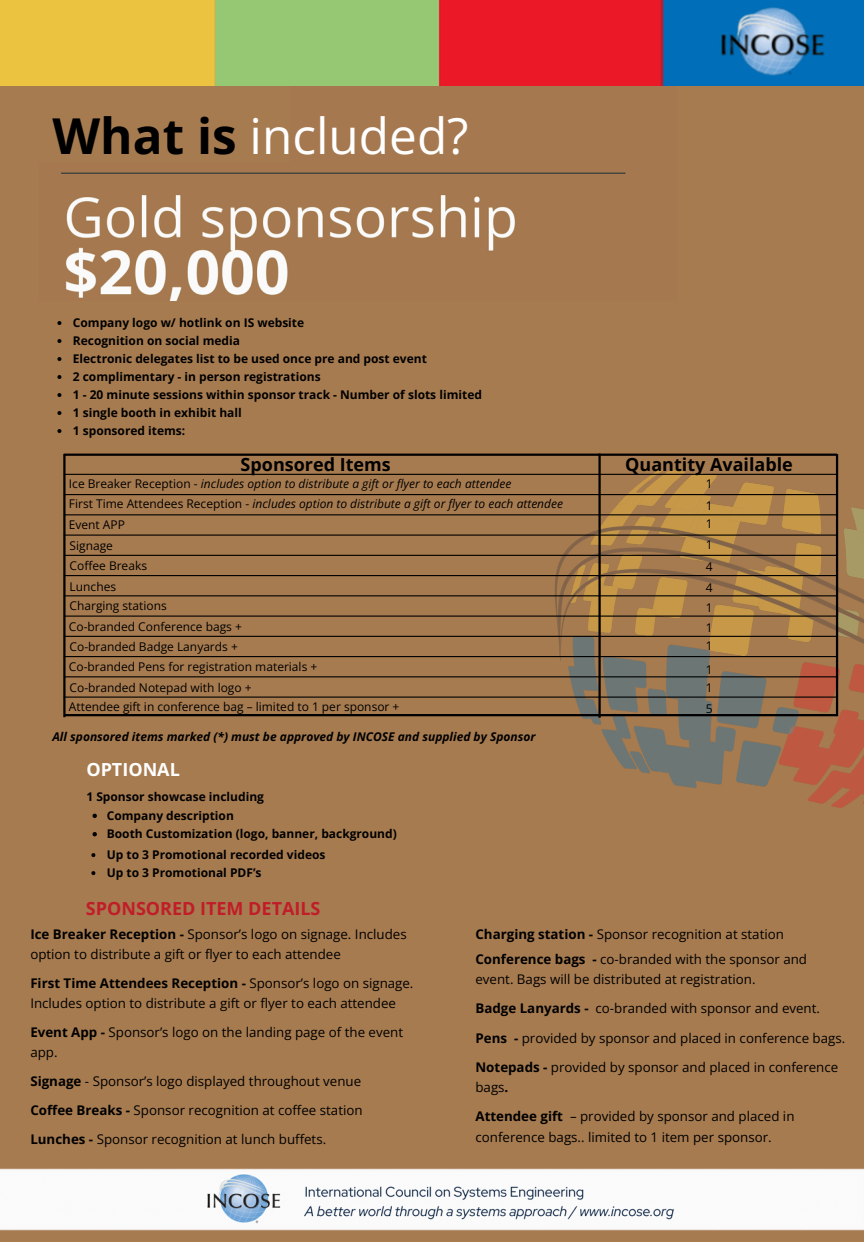
<style>
.page{position:relative;width:864px;height:1242px;background:#a77b50}
.page>*{position:absolute;margin:0;border:0;box-sizing:border-box;transform-origin:0 0}
.t1{font:49.5px "Open Sans";color:#fff}
.t2{font:700 18px "Open Sans";color:#000}
.t3{font:700 18px "Open Sans";color:#c11d29}
.t4{font:700 18px "Open Sans";color:#fff}
.t5{font:13.35px/20px "Open Sans";color:#000}
.t6{font:700 13.35px/29.2px "Open Sans";color:#000}
.t7{font:700 12px "Open Sans";color:#000}
.t8{font:12px "Open Sans";color:#000}
.t9{font:italic 12px "Open Sans";color:#000}
.t10{font:italic 700 12px "Open Sans";color:#000}
.s1{font-weight:700;color:#000}
.s2{font-style:normal}
.s3{font-weight:700}
.s4{font-weight:400}
</style>
<div class="page">
<img style="left:554px;top:469px;width:310px;height:339px">
<svg style="left:57px;top:321px;width:4px;height:4px"></svg>
<svg style="left:57px;top:339px;width:4px;height:4px"></svg>
<svg style="left:57px;top:357px;width:4px;height:4px"></svg>
<svg style="left:57px;top:375px;width:4px;height:4px"></svg>
<svg style="left:57px;top:393px;width:4px;height:4px"></svg>
<svg style="left:57px;top:411px;width:4px;height:4px"></svg>
<svg style="left:57px;top:429px;width:4px;height:4px"></svg>
<img style="left:61px;top:172px;width:565px;height:129px">
<img style="left:0;top:1168px;width:864px;height:63px">
<img style="left:0;top:0;width:864px;height:86px">
<svg style="left:93px;top:814px;width:4px;height:4px"></svg>
<svg style="left:93px;top:832px;width:4px;height:4px"></svg>
<svg style="left:91px;top:853px;width:4px;height:4px"></svg>
<svg style="left:91px;top:871px;width:4px;height:4px"></svg>
<hr style="left:64px;top:454px;width:773px;height:2px;background:#000">
<hr style="left:64px;top:474px;width:773px;height:1px;background:#000">
<hr style="left:64px;top:494px;width:773px;height:1px;background:#000">
<hr style="left:64px;top:514px;width:773px;height:1px;background:#000">
<hr style="left:64px;top:535px;width:773px;height:1px;background:#000">
<hr style="left:64px;top:555px;width:773px;height:1px;background:#000">
<hr style="left:64px;top:575px;width:773px;height:1px;background:#000">
<hr style="left:64px;top:595px;width:773px;height:1px;background:#000">
<hr style="left:64px;top:616px;width:773px;height:1px;background:#000">
<hr style="left:64px;top:636px;width:773px;height:1px;background:#000">
<hr style="left:64px;top:656px;width:773px;height:1px;background:#000">
<hr style="left:64px;top:676px;width:773px;height:1px;background:#000">
<hr style="left:64px;top:697px;width:773px;height:1px;background:#000">
<hr style="left:63px;top:454px;width:3px;height:263px;background:#000">
<hr style="left:836px;top:454px;width:2px;height:262px;background:#000">
<hr style="left:598px;top:454px;width:3px;height:264px;background:#000">
<hr style="left:64px;top:714px;width:773px;height:2px;background:#000">
<p class="t1" style="left:52px;top:101px;width:418px"><span class="s1">What is</span> included?</p>
<p class="t7" style="left:73px;top:314px;width:233px">Company logo w/ hotlink on IS website</p>
<p class="t7" style="left:73px;top:332px;width:169px">Recognition on social media</p>
<h1 class="t7" style="left:73px;top:350px;width:356px">Electronic delegates list to be used once pre and post event</h1>
<p class="t7" style="left:73px;top:368px;width:249px">2 complimentary - in person registrations</p>
<p class="t7" style="left:73px;top:386px;width:411px">1 - 20 minute sessions within sponsor track - Number of slots limited</p>
<p class="t7" style="left:73px;top:404px;width:170px">1 single booth in exhibit hall</p>
<p class="t7" style="left:73px;top:422px;width:114px">1 sponsored items:</p>
<p class="t2" style="left:241px;top:452px;width:152px">Sponsored Items</p>
<p class="t2" style="left:625px;top:452px;width:169px">Quantity Available</p>
<p class="t9" style="left:69px;top:476px;width:444px"><span class="s2">Ice Breaker Reception -</span> includes option to distribute a gift or flyer to each attendee</p>
<p class="t9" style="left:69px;top:495px;width:496px"><span class="s2">First Time Attendees Reception -</span> includes option to distribute a gift or flyer to each attendee</p>
<p class="t8" style="left:69px;top:516px;width:58px">Event APP</p>
<p class="t8" style="left:70px;top:537px;width:45px">Signage</p>
<p class="t8" style="left:70px;top:557px;width:79px">Coffee Breaks</p>
<p class="t8" style="left:70px;top:578px;width:48px">Lunches</p>
<p class="t8" style="left:70px;top:597px;width:99px">Charging stations</p>
<p class="t8" style="left:69px;top:618px;width:174px">Co-branded Conference bags +</p>
<p class="t8" style="left:70px;top:638px;width:170px">Co-branded Badge Lanyards +</p>
<p class="t8" style="left:69px;top:658px;width:250px">Co-branded Pens for registration materials +</p>
<p class="t8" style="left:70px;top:679px;width:183px">Co-branded Notepad with logo +</p>
<p class="t8" style="left:69px;top:698px;width:332px">Attendee gift in conference bag – limited to 1 per sponsor +</p>
<p class="t8" style="left:706px;top:476px;width:8px">1</p>
<p class="t8" style="left:706px;top:497px;width:8px">1</p>
<p class="t8" style="left:706px;top:515px;width:8px">1</p>
<p class="t8" style="left:706px;top:536px;width:8px">1</p>
<p class="t8" style="left:706px;top:559px;width:8px">4</p>
<p class="t8" style="left:706px;top:599px;width:8px">1</p>
<p class="t8" style="left:706px;top:638px;width:8px">1</p>
<p class="t8" style="left:706px;top:661px;width:8px">1</p>
<p class="t8" style="left:706px;top:679px;width:8px">1</p>
<p class="t8" style="left:706px;top:700px;width:8px">5</p>
<p class="t8" style="left:706px;top:579px;width:8px">4</p>
<p class="t8" style="left:706px;top:619px;width:8px">1</p>
<p class="t10" style="left:52px;top:728px;width:485px">All sponsored items marked (*) must be approved by INCOSE and supplied by Sponsor</p>
<p class="t4" style="left:86px;top:757px;width:95px">OPTIONAL</p>
<p class="t7" style="left:86px;top:789px;width:179px">1 Sponsor showcase including</p>
<p class="t7" style="left:107px;top:807px;width:129px">Company description</p>
<p class="t7" style="left:107px;top:825px;width:292px">Booth Customization (logo, banner, background)</p>
<p class="t7" style="left:107px;top:846px;width:220px">Up to 3 Promotional recorded videos</p>
<p class="t7" style="left:107px;top:864px;width:156px">Up to 3 Promotional PDF’s</p>
<p class="t3" style="left:86px;top:896px;width:236px">SPONSORED ITEM DETAILS</p>
<p class="t5" style="left:30px;top:924px;width:378px"><span class="s3">Ice Breaker Reception -</span> Sponsor’s logo on signage. Includes option to distribute a gift or flyer to each attendee</p>
<p class="t5" style="left:30px;top:973px;width:385px"><span class="s3">First Time Attendees Reception -</span> Sponsor’s logo on signage.<br>Includes option to distribute a gift or flyer to each attendee</p>
<p class="t5" style="left:30px;top:1022px;width:374px"><span class="s3">Event App -</span> Sponsor’s logo on the landing page of the event app.</p>
<p class="t5" style="left:30px;top:1071px;width:332px"><span class="s3">Signage</span> - Sponsor’s logo displayed throughout venue</p>
<h3 class="t5" style="left:30px;top:1100px;width:334px"><span class="s3">Coffee Breaks -</span> Sponsor recognition at coffee station</h3>
<h3 class="t5" style="left:30px;top:1129px;width:297px"><span class="s3">Lunches -</span> Sponsor recognition at lunch buffets.</h3>
<p class="t5" style="left:475px;top:924px;width:310px"><span class="s3">Charging station -</span> Sponsor recognition at station</p>
<p class="t5" style="left:475px;top:949px;width:333px"><span class="s3">Conference bags -</span> co-branded with the sponsor and event. Bags will be distributed at registration.</p>
<p class="t6" style="left:475px;top:994px;width:115px">Badge Lanyards -</p>
<p class="t5" style="left:596px;top:998px;width:226px">co-branded with sponsor and event.</p>
<p class="t6" style="left:475px;top:1023px;width:33px">Pens</p>
<p class="t5" style="left:475px;top:1023px;width:371px;line-height:29.2px;text-indent:39px"><span class="s3">-</span> provided by sponsor and placed in conference bags.<br><span class="s3">Notepads -</span> provided by sponsor and placed in conference</p>
<p class="t6" style="left:475px;top:1072px;width:89px"><span class="s4">bags</span>.<br>Attendee gift</p>
<p class="t5" style="left:475px;top:1106px;width:321px;text-indent:95px">– provided by sponsor and placed in conference bags.. limited to 1 item per sponsor.</p>
</div>
